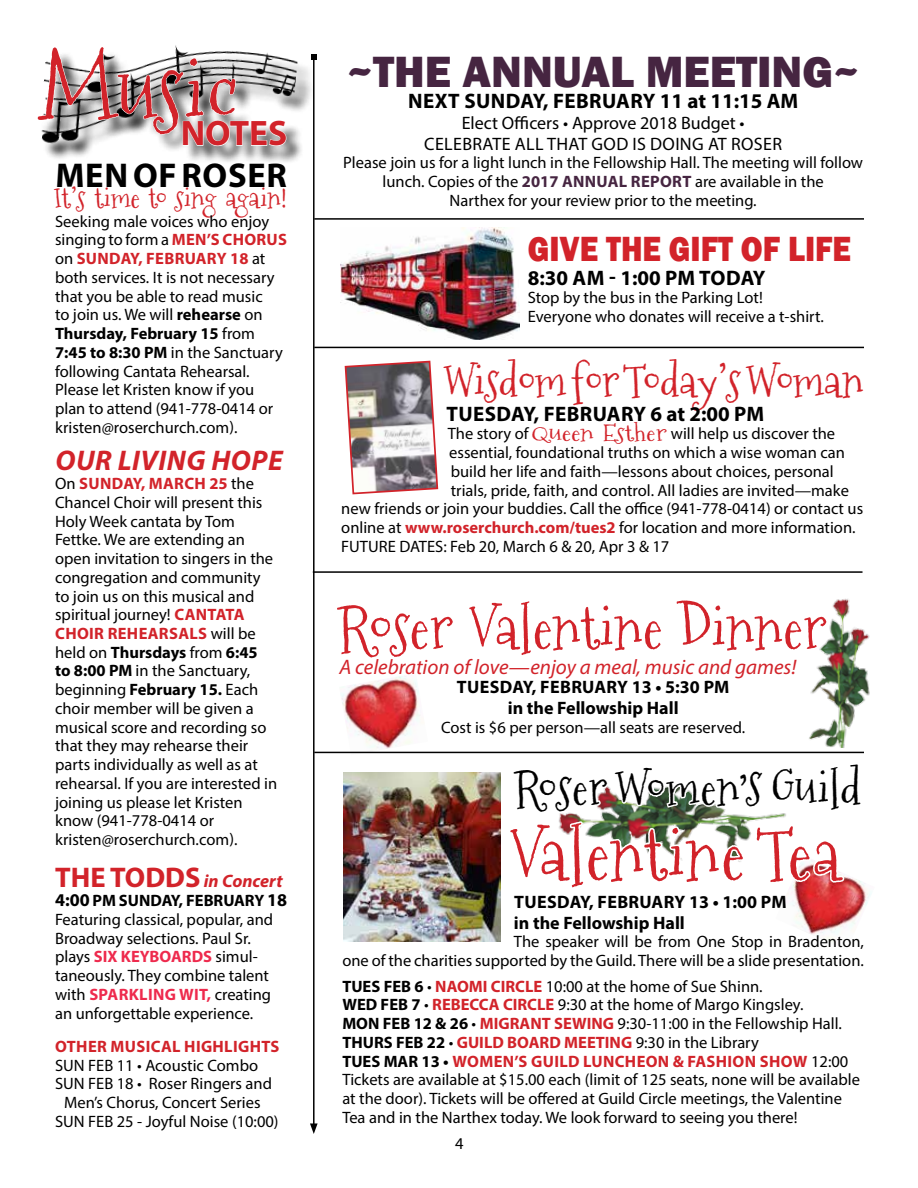
<style>
.page{position:relative;width:918px;height:1188px;background:#fff}
.page>*{position:absolute;margin:0;border:0;box-sizing:border-box;transform-origin:0 0}
.t1{font:88.5px "Sugarplum";color:#d2232a}
.t2{font:72px "Sugarplum";letter-spacing:.005em;color:#d2232a}
.t3{font:60px "Sugarplum";color:#d2232a}
.t4{font:48px "Sugarplum";letter-spacing:.005em;color:#000}
.t5{font:45px "Sugarplum";color:#d2232a}
.t6{font:800 45px "Franklin Gothic";color:#462541}
.t7{font:800 36px "Franklin Gothic";color:#d2232a;scale:.88 1}
.t8{font:700 35.55px "Myriad Pro";color:#d2232a}
.t9{font:700 34.5px "Myriad Pro";letter-spacing:.02em;color:#000}
.t10{font:28.5px "Sugarplum";color:#d2232a}
.t11{font:italic 700 28.5px "Myriad Pro";letter-spacing:.02em;color:#d2232a}
.t12{font:700 21px "Myriad Pro";letter-spacing:.01em;color:#000}
.t13{font:italic 21px "Myriad Pro";color:#d2232a}
.t14{font:700 18px/21px "Myriad Pro";color:#000;text-align:center}
.t15{font:18px/21px "Myriad Pro";letter-spacing:.015em;color:#000;text-align:center}
.t16{font:italic 700 18px "Myriad Pro";color:#d2232a}
.t17{font:16.5px/18.8px "Myriad Pro";color:#000}
.t18{font:700 16.5px "Myriad Pro";letter-spacing:.02em;color:#d2232a}
.s1{font-weight:700;color:#d2232a}
.s2{font-weight:700}
.s3{font-style:normal;font-size:28.5px}
.s4{font-weight:700;font-size:18px}
.s5{font-weight:700;color:#ee2a4d}
.s6{font-weight:700;color:#462541}
.s7{font-family:"Sugarplum";font-size:22.5px;color:#d2232a}
</style>
<div class="page">
<img style="left:827px;top:883px;width:45px;height:59px">
<img style="left:343px;top:772px;width:157px;height:169px">
<hr style="left:313px;top:57px;width:2px;height:1069px;background:#000">
<svg style="left:315px;top:54px;width:2px;height:6px"></svg>
<svg style="left:310px;top:1123px;width:8px;height:11px"></svg>
<img style="left:341px;top:228px;width:178px;height:111px">
<hr style="left:313px;top:571px;width:550px;height:2px;background:#000">
<img style="left:339px;top:676px;width:89px;height:78px">
<img style="left:810px;top:598px;width:60px;height:124px">
<svg style="left:344px;top:360px;width:95px;height:135px"></svg>
<hr style="left:314px;top:347px;width:550px;height:1px;background:#000">
<svg style="left:507px;top:722px;width:356px;height:217px"></svg>
<hr style="left:314px;top:752px;width:550px;height:1px;background:#000">
<hr style="left:314px;top:218px;width:550px;height:2px;background:#000">
<div style="left:44px;top:50px;width:271px;height:111px;background:#000;opacity:.75"></div>
<svg style="left:304px;top:50px;width:4px;height:111px"></svg>
<div style="left:41px;top:50px;width:263px;height:114px;background:#000;opacity:.75"></div>
<svg style="left:41px;top:46px;width:246px;height:100px"></svg>
<h1 class="t1" style="left:42px;top:30px;width:201px">Music</h1>
<h3 class="t8" style="left:181px;top:110px;width:108px">NOTES</h3>
<h3 class="t9" style="left:55px;top:153px;width:233px">MEN OF ROSER</h3>
<h3 class="t10" style="left:55px;top:178px;width:234px">It’s time to sing again!</h3>
<p class="t17" style="left:55px;top:211px;width:234px">Seeking male voices who enjoy singing to form a <span class="s1">MEN’S CHORUS </span>on <span class="s1">SUNDAY, FEBRUARY 18</span> at both services. It is not necessary that you be able to read music<br>to join us. We will <span class="s2">rehearse</span> on<br><span class="s2">Thursday, February 15</span> from<br><span class="s2">7:45 to 8:30 PM</span> in the Sanctuary following Cantata Rehearsal.<br>Please let Kristen know if you plan to attend (941-778-0414 or kristen@roserchurch.com).</p>
<h3 class="t11" style="left:55px;top:442px;width:229px">OUR LIVING HOPE</h3>
<p class="t17" style="left:55px;top:474px;width:224px">On <span class="s1">SUNDAY, MARCH 25</span> the<br>Chancel Choir will present this<br>Holy Week cantata by Tom<br>Fettke. We are extending an open invitation to singers in the congregation and community to join us on this musical and spiritual journey! <span class="s1">CANTATA<br>CHOIR REHEARSALS</span> will be held on <span class="s2">Thursdays</span> from <span class="s2">6:45 to 8:00 PM</span> in the Sanctuary, beginning <span class="s2">February 15.</span> Each choir member will be given a musical score and recording so that they may rehearse their parts individually as well as at rehearsal. If you are interested in joining us please let Kristen know (941-778-0414 or kristen@roserchurch.com).</p>
<p class="t16" style="left:55px;top:870px;width:229px"><span class="s3">THE TODDS</span> in Concert</p>
<p class="t17" style="left:55px;top:891px;width:234px"><span class="s4">4:00</span> <span class="s2">PM SUNDAY, FEBRUARY</span> <span class="s4">18<br></span>Featuring classical, popular, and<br>Broadway selections. Paul Sr. plays <span class="s5">SIX KEYBOARDS</span> simul&shy;taneously. They combine talent with <span class="s5">SPARKLING WIT,</span> creating an unforgettable experience.</p>
<p class="t18" style="left:55px;top:1036px;width:226px">OTHER MUSICAL HIGHLIGHTS</p>
<p class="t17" style="left:55px;top:1055px;width:205px">SUN FEB 11 • Acoustic Combo</p>
<p class="t17" style="left:55px;top:1074px;width:218px">SUN FEB 18 • Roser Ringers and</p>
<p class="t17" style="left:64px;top:1093px;width:198px">Men’s Chorus, Concert Series</p>
<p class="t17" style="left:55px;top:1112px;width:225px">SUN FEB 25 - Joyful Noise (10:00)</p>
<h3 class="t6" style="left:347px;top:42px;width:514px">~THE ANNUAL MEETING~</h3>
<p class="t12" style="left:408px;top:87px;width:391px">NEXT SUNDAY, FEBRUARY 11 at 11:15 AM</p>
<p class="t15" style="left:424px;top:112px;width:359px">Elect Officers • Approve 2018 Budget •<br>CELEBRATE ALL THAT GOD IS DOING AT ROSER</p>
<p class="t17" style="left:343px;top:153px;width:521px;text-align:center">Please join us for a light lunch in the Fellowship Hall. The meeting will follow lunch. Copies of the <span class="s6">2017 ANNUAL REPORT</span> are available in the<br>Narthex for your review prior to the meeting.</p>
<h3 class="t7" style="left:528px;top:225px;width:369px">GIVE THE GIFT OF LIFE</h3>
<p class="t12" style="left:528px;top:264px;width:239px">8:30 AM - 1:00 PM TODAY</p>
<p class="t17" style="left:528px;top:288px;width:298px">Stop by the bus in the Parking Lot!<br>Everyone who donates will receive a t-shirt.</p>
<h3 class="t5" style="left:446px;top:350px;width:420px">Wisdom for Today’s Woman</h3>
<p class="t12" style="left:446px;top:400px;width:319px">TUESDAY, FEBRUARY 6 at 2:00 PM</p>
<p class="t17" style="left:448px;top:424px;width:389px">The story of <span class="s7">Queen Esther</span> will help us discover the</p>
<p class="t17" style="left:449px;top:443px;width:397px">essential, foundational truths on which a wise woman can</p>
<p class="t17" style="left:451px;top:462px;width:385px">build her life and faith—lessons about choices, personal</p>
<p class="t17" style="left:451px;top:481px;width:400px">trials, pride, faith, and control. All ladies are invited—make</p>
<p class="t17" style="left:341px;top:499px;width:523px">new friends or join your buddies. Call the office (941-778-0414) or contact us</p>
<p class="t17" style="left:341px;top:518px;width:516px">online at <span class="s1">www.roserchurch.com/tues2</span> for location and more information.</p>
<p class="t17" style="left:341px;top:537px;width:330px">FUTURE DATES: Feb 20, March 6 &amp; 20, Apr 3 &amp; 17</p>
<h3 class="t3" style="left:339px;top:586px;width:490px">Roser Valentine Dinner</h3>
<p class="t13" style="left:339px;top:654px;width:458px">A celebration of love—enjoy a meal, music and games!</p>
<p class="t14" style="left:457px;top:676px;width:274px">TUESDAY, FEBRUARY 13 • 5:30 PM in the Fellowship Hall</p>
<p class="t17" style="left:441px;top:718px;width:306px">Cost is $6 per person—all seats are reserved.</p>
<h3 class="t4" style="left:516px;top:755px;width:348px">Roser Women’s Guild</h3>
<h2 class="t2" style="left:514px;top:805px;width:331px">Valentine Tea</h2>
<p class="t14" style="left:514px;top:890px;width:274px;text-align:left">TUESDAY, FEBRUARY 13 • 1:00 PM in the Fellowship Hall</p>
<p class="t17" style="left:342px;top:932px;width:523px;text-align:right">The speaker will be from One Stop in Bradenton,<br>one of the charities supported by the Guild. There will be a slide presentation.</p>
<p class="t17" style="left:342px;top:976px;width:519px"><span class="s2">TUES FEB 6</span> • <span class="s1">NAOMI CIRCLE</span> 10:00 at the home of Sue Shinn.<br><span class="s2">WED FEB 7</span> • <span class="s1">REBECCA CIRCLE</span> 9:30 at the home of Margo Kingsley.<br><span class="s2">MON FEB 12 &amp; 26</span> • <span class="s1">MIGRANT SEWING</span> 9:30-11:00 in the Fellowship Hall.<br><span class="s2">THURS FEB 22</span> • <span class="s1">GUILD BOARD MEETING</span> 9:30 in the Library<br><span class="s2">TUES MAR 13 •</span> <span class="s1">WOMEN’S GUILD LUNCHEON &amp; FASHION SHOW</span> 12:00<br>Tickets are available at $15.00 each (limit of 125 seats, none will be available at the door). Tickets will be offered at Guild Circle meetings, the Valentine Tea and in the Narthex today. We look forward to seeing you there!</p>
<p class="t17" style="left:455px;top:1133px;width:10px">4</p>
</div>
